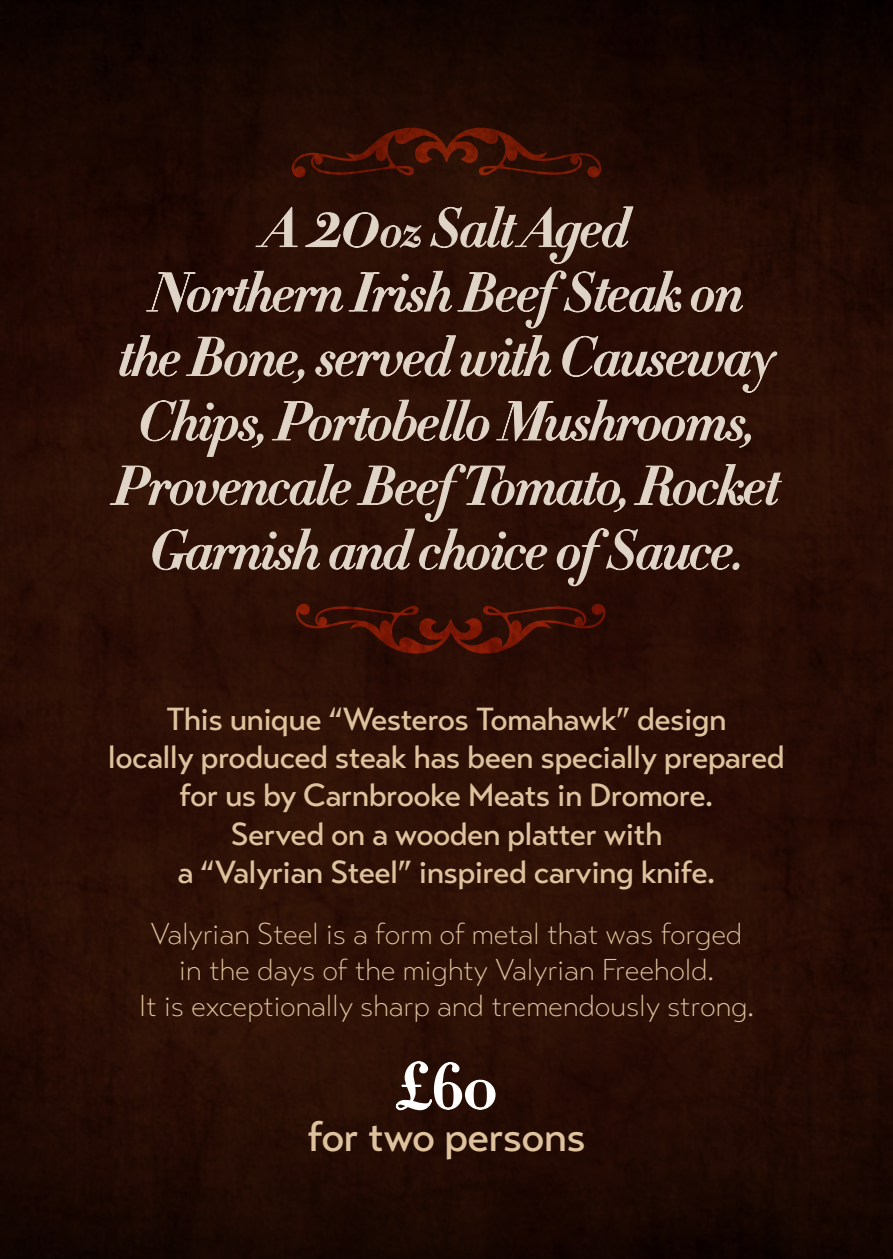
<style>
.page{position:relative;width:893px;height:1259px;background:#fff}
.page>*{position:absolute;margin:0;border:0;box-sizing:border-box;transform-origin:0 0}
.t1{font:63.6px "Didot HTF B42 Bold";color:#fff}
.t2{font:53.7px/64.5px "Didot HTF B64 Bold Ital";letter-spacing:-.02em;color:#f4ebdd;text-align:center}
.t3{font:500 42.3px "Transat Text";letter-spacing:-.02em;color:#dec29d}
.t4{font:500 31.8px/38.1px "Transat Text";letter-spacing:-.02em;color:#dec29d;text-align:center}
.t5{font:300 30px/36px "Transat Text";letter-spacing:-.01em;color:#dec29d;text-align:center}
.s1{font-size:77.7px}
.s2{font-size:47.7px}
</style>
<div class="page">
<img style="left:0;top:0;width:893px;height:1259px">
<svg style="left:395px;top:1060px;width:101px;height:51px;background:#523d36"></svg>
<svg style="left:109px;top:194px;width:673px;height:393px;background:#391e15"></svg>
<div style="left:732px;top:562px;width:7px;height:8px;border:1px solid #f4ebdd;border-radius:50%"></div>
<svg style="left:289px;top:127px;width:315px;height:51px;background:#3a1004"></svg>
<svg style="left:293px;top:603px;width:315px;height:51px;background:#3e0f05"></svg>
<h2 class="t2" style="left:113px;top:198px;width:668px">A <span class="s1">20</span><span class="s2">oz</span> Salt Aged<br>Northern Irish Beef Steak on the Bone, served with Causeway<br>Chips, Portobello Mushrooms,<br>Provencale Beef Tomato, Rocket<br>Garnish and choice of Sauce.</h2>
<p class="t4" style="left:108px;top:700px;width:678px">This unique “Westeros Tomahawk” design<br>locally produced steak has been specially prepared for us by Carnbrooke Meats in Dromore.<br>Served on a wooden platter with<br>a “Valyrian Steel” inspired carving knife.</p>
<p class="t5" style="left:139px;top:916px;width:617px">Valyrian Steel is a form of metal that was forged in the days of the mighty Valyrian Freehold.<br>It is exceptionally sharp and tremendously strong.</p>
<h1 class="t1" style="left:395px;top:1046px;width:104px">£60</h1>
<h3 class="t3" style="left:307px;top:1110px;width:280px">for two persons</h3>
</div>
